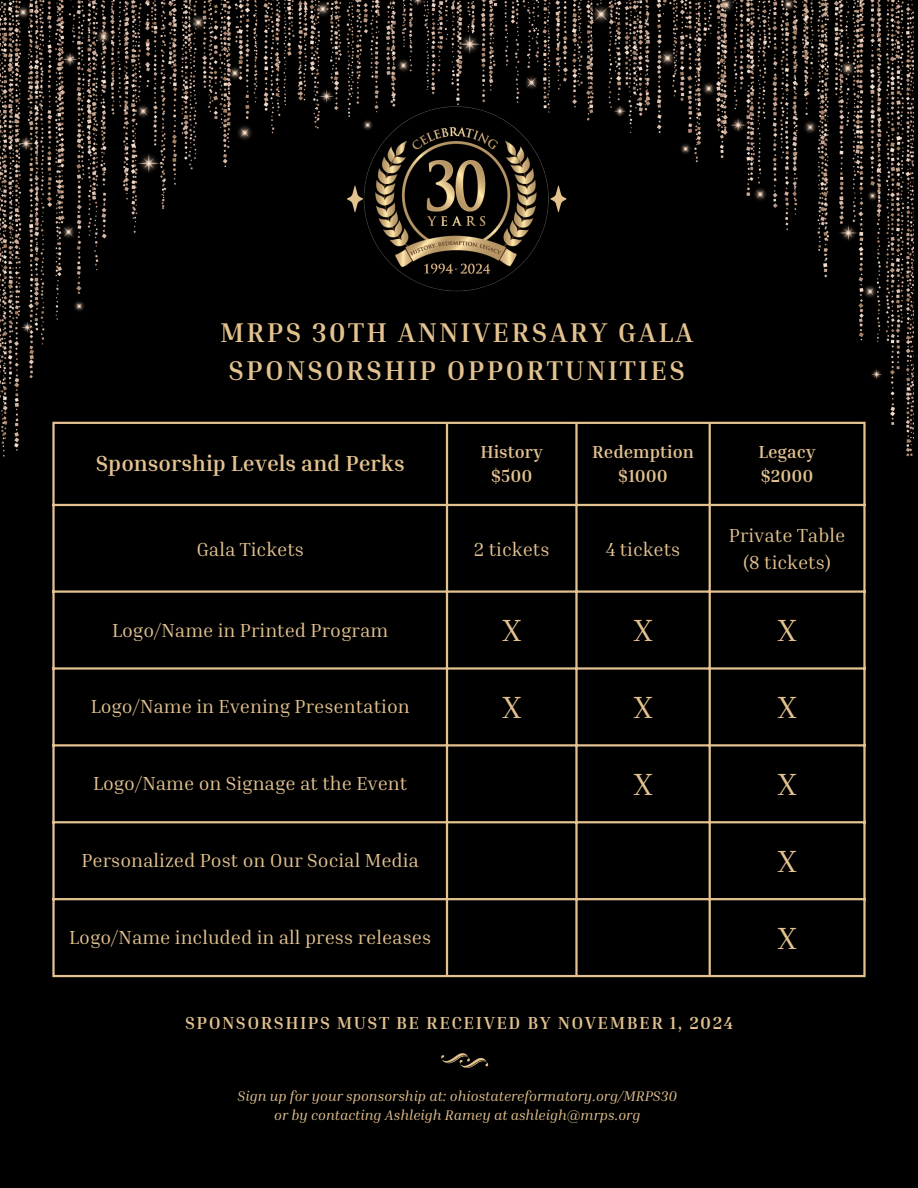
<style>
.page{position:relative;width:918px;height:1188px;background:#000}
.page>*{position:absolute;margin:0;border:0;box-sizing:border-box;transform-origin:0 0}
.t1{font:31.35px "Inria Serif";color:#e3c290}
.t2{font:700 27.75px/38.2px "Inria Serif";letter-spacing:.08em;color:#e3c290}
.t3{font:700 22.35px "Inria Serif";color:#e3c290}
.t4{font:19.35px "Inria Serif";color:#e3c290}
.t5{font:700 17.85px "Inria Serif";letter-spacing:.08em;color:#e3c290}
.t6{font:700 17.85px "Inria Serif";color:#e3c290}
.t7{font:italic 14.25px "Inria Serif";color:#e3c290}
</style>
<div class="page">
<img style="left:0;top:0;width:914px;height:457px">
<svg style="left:347px;top:186px;width:16px;height:26px"></svg>
<svg style="left:550px;top:186px;width:17px;height:26px"></svg>
<svg style="left:441px;top:1053px;width:47px;height:15px"></svg>
<img style="left:363px;top:106px;width:187px;height:186px">
<hr style="left:52px;top:424px;width:3px;height:551px;background:#e3c290">
<hr style="left:446px;top:424px;width:2px;height:551px;background:#e3c290">
<hr style="left:575px;top:424px;width:3px;height:551px;background:#e3c290">
<hr style="left:709px;top:424px;width:2px;height:551px;background:#e3c290">
<hr style="left:863px;top:424px;width:3px;height:551px;background:#e3c290">
<hr style="left:52px;top:422px;width:814px;height:2px;background:#e3c290">
<hr style="left:52px;top:504px;width:814px;height:2px;background:#e3c290">
<hr style="left:52px;top:590px;width:814px;height:3px;background:#e3c290">
<hr style="left:52px;top:667px;width:814px;height:3px;background:#e3c290">
<hr style="left:52px;top:744px;width:814px;height:3px;background:#e3c290">
<hr style="left:52px;top:821px;width:814px;height:2px;background:#e3c290">
<hr style="left:52px;top:898px;width:814px;height:2px;background:#e3c290">
<hr style="left:52px;top:975px;width:814px;height:2px;background:#e3c290">
<h2 class="t2" style="left:220px;top:312px;width:475px">MRPS 30TH ANNIVERSARY GALA<br>SPONSORSHIP OPPORTUNITIES</h2>
<p class="t3" style="left:96px;top:449px;width:311px">Sponsorship Levels and Perks</p>
<p class="t6" style="left:480px;top:440px;width:64px">History</p>
<h1 class="t5" style="left:491px;top:465px;width:43px">$500</h1>
<p class="t6" style="left:592px;top:440px;width:103px">Redemption</p>
<p class="t5" style="left:618px;top:465px;width:51px">$1000</p>
<p class="t4" style="left:196px;top:537px;width:109px">Gala Tickets</p>
<p class="t4" style="left:474px;top:537px;width:77px">2 tickets</p>
<p class="t4" style="left:606px;top:537px;width:76px">4 tickets</p>
<p class="t5" style="left:759px;top:440px;width:58px">Legacy</p>
<p class="t5" style="left:761px;top:465px;width:54px">$2000</p>
<p class="t4" style="left:729px;top:523px;width:118px">Private Table</p>
<p class="t4" style="left:743px;top:550px;width:90px">(8 tickets)</p>
<p class="t4" style="left:112px;top:618px;width:278px">Logo/Name in Printed Program</p>
<p class="t1" style="left:502px;top:610px;width:20px">X</p>
<p class="t1" style="left:634px;top:610px;width:20px">X</p>
<p class="t1" style="left:778px;top:610px;width:20px">X</p>
<p class="t4" style="left:91px;top:695px;width:320px">Logo/Name in Evening Presentation</p>
<p class="t1" style="left:502px;top:687px;width:20px">X</p>
<p class="t1" style="left:634px;top:687px;width:20px">X</p>
<p class="t1" style="left:778px;top:687px;width:20px">X</p>
<p class="t4" style="left:93px;top:771px;width:316px">Logo/Name on Signage at the Event</p>
<p class="t1" style="left:634px;top:764px;width:20px">X</p>
<p class="t1" style="left:778px;top:764px;width:20px">X</p>
<p class="t4" style="left:81px;top:848px;width:339px">Personalized Post on Our Social Media</p>
<p class="t1" style="left:778px;top:841px;width:20px">X</p>
<p class="t4" style="left:69px;top:925px;width:363px">Logo/Name included in all press releases</p>
<p class="t1" style="left:778px;top:918px;width:20px">X</p>
<p class="t5" style="left:185px;top:1012px;width:549px">SPONSORSHIPS MUST BE RECEIVED BY NOVEMBER 1, 2024</p>
<p class="t7" style="left:238px;top:1087px;width:441px">Sign up for your sponsorship at: ohiostatereformatory.org/MRPS30</p>
<p class="t7" style="left:274px;top:1106px;width:368px">or by contacting Ashleigh Ramey at ashleigh@mrps.org</p>
</div>
